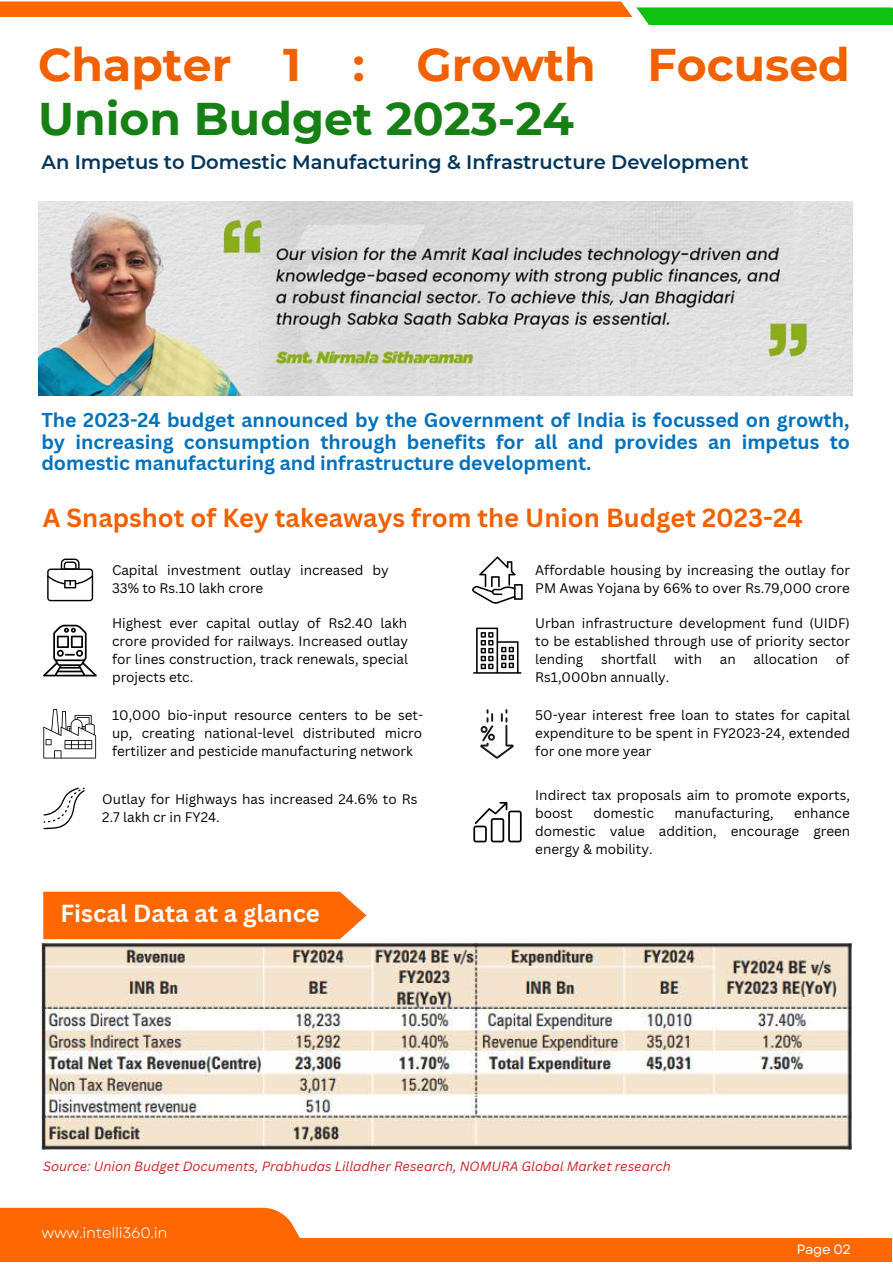
<style>
.page{position:relative;width:893px;height:1264px;background:#fff}
.page>*{position:absolute;margin:0;border:0;box-sizing:border-box;transform-origin:0 0}
.t1{font:700 45.75px "Montserrat";color:#f16100}
.t2{font:700 45.75px "Montserrat";color:#178015}
.t3{font:700 25.5px "Canva Sans";color:#f16100}
.t4{font:700 24px "Canva Sans";color:#fff}
.t5{font:700 19.5px/21.3px "Canva Sans";color:#0071bc;text-align:justify}
.t6{font:600 19.5px "Montserrat";color:#003559}
.t7{font:15px "Garet";letter-spacing:-.02em;color:#fff}
.t8{font:13.5px/18px "Canva Sans";color:#000;text-align:justify}
.t9{font:13.5px "Garet";letter-spacing:-.02em;color:#fff}
.t10{font:italic 13.05px "Canva Sans";color:#c32427}
</style>
<div class="page">
<div style="left:0;top:1238px;width:891px;height:23px;background:#ff6700"></div>
<div style="left:0;top:1207px;width:300px;height:31px;background:#ff6700"></div>
<svg style="left:0;top:2px;width:892px;height:23px"></svg>
<div style="left:43px;top:891px;width:323px;height:48px;background:#ff6700"></div>
<img style="left:41px;top:941px;width:810px;height:208px">
<svg style="left:47px;top:558px;width:46px;height:43px"></svg>
<svg style="left:472px;top:556px;width:50px;height:47px"></svg>
<svg style="left:43px;top:624px;width:54px;height:52px"></svg>
<svg style="left:473px;top:627px;width:48px;height:46px"></svg>
<svg style="left:43px;top:709px;width:53px;height:49px"></svg>
<svg style="left:480px;top:709px;width:34px;height:49px"></svg>
<svg style="left:473px;top:802px;width:48px;height:40px"></svg>
<svg style="left:43px;top:787px;width:42px;height:42px"></svg>
<img style="left:38px;top:201px;width:814px;height:194px">
<h1 class="t1" style="left:38px;top:37px;width:813px">Chapter 1 : Growth Focused</h1>
<h1 class="t2" style="left:38px;top:91px;width:537px">Union Budget 2023-24</h1>
<h3 class="t6" style="left:41px;top:150px;width:708px">An Impetus to Domestic Manufacturing &amp; Infrastructure Development</h3>
<h3 class="t5" style="left:41px;top:409px;width:810px">The 2023-24 budget announced by the Government of India is focussed on growth, by increasing consumption through benefits for all and provides an impetus to domestic manufacturing and infrastructure development.</h3>
<h2 class="t3" style="left:43px;top:500px;width:761px">A Snapshot of Key takeaways from the Union Budget 2023-24</h2>
<p class="t8" style="left:112px;top:561px;width:278px">Capital investment outlay increased by<br>33% to Rs.10 lakh crore</p>
<p class="t8" style="left:535px;top:561px;width:316px">Affordable housing by increasing the outlay for<br>PM Awas Yojana by 66% to over Rs.79,000 crore</p>
<p class="t8" style="left:112px;top:614px;width:297px">Highest ever capital outlay of Rs2.40 lakh crore provided for railways. Increased outlay for lines construction, track renewals, special projects etc.</p>
<p class="t8" style="left:535px;top:614px;width:316px">Urban infrastructure development fund (UIDF) to be established through use of priority sector lending</p>
<p class="t8" style="left:601px;top:650px;width:57px">shortfall</p>
<p class="t8" style="left:674px;top:650px;width:30px">with</p>
<p class="t8" style="left:719px;top:650px;width:17px">an</p>
<p class="t8" style="left:753px;top:650px;width:66px">allocation</p>
<p class="t8" style="left:835px;top:650px;width:15px">of</p>
<p class="t8" style="left:535px;top:668px;width:136px">Rs1,000bn annually.</p>
<p class="t8" style="left:112px;top:706px;width:312px">10,000 bio-input resource centers to be set&shy;up, creating national-level distributed micro fertilizer and pesticide manufacturing network</p>
<p class="t8" style="left:535px;top:706px;width:316px">50-year interest free loan to states for capital expenditure to be spent in FY2023-24, extended for one more year</p>
<p class="t8" style="left:535px;top:785px;width:316px">Indirect tax proposals aim to promote exports, boost</p>
<p class="t8" style="left:102px;top:789px;width:316px">Outlay for Highways has increased 24.6% to Rs<br>2.7 lakh cr in FY24.</p>
<p class="t8" style="left:593px;top:803px;width:62px">domestic</p>
<p class="t8" style="left:674px;top:803px;width:101px">manufacturing,</p>
<p class="t8" style="left:535px;top:803px;width:316px;text-indent:259px">enhance domestic value addition, encourage green energy &amp; mobility.</p>
<h3 class="t4" style="left:60px;top:896px;width:261px">Fiscal Data at a glance</h3>
<p class="t10" style="left:43px;top:1156px;width:629px">Source: Union Budget Documents, Prabhudas Lilladher Research, NOMURA Global Market research</p>
<p class="t7" style="left:41px;top:1221px;width:127px">www.intelli360.in</p>
<p class="t9" style="left:796px;top:1239px;width:56px">Page 02</p>
</div>
